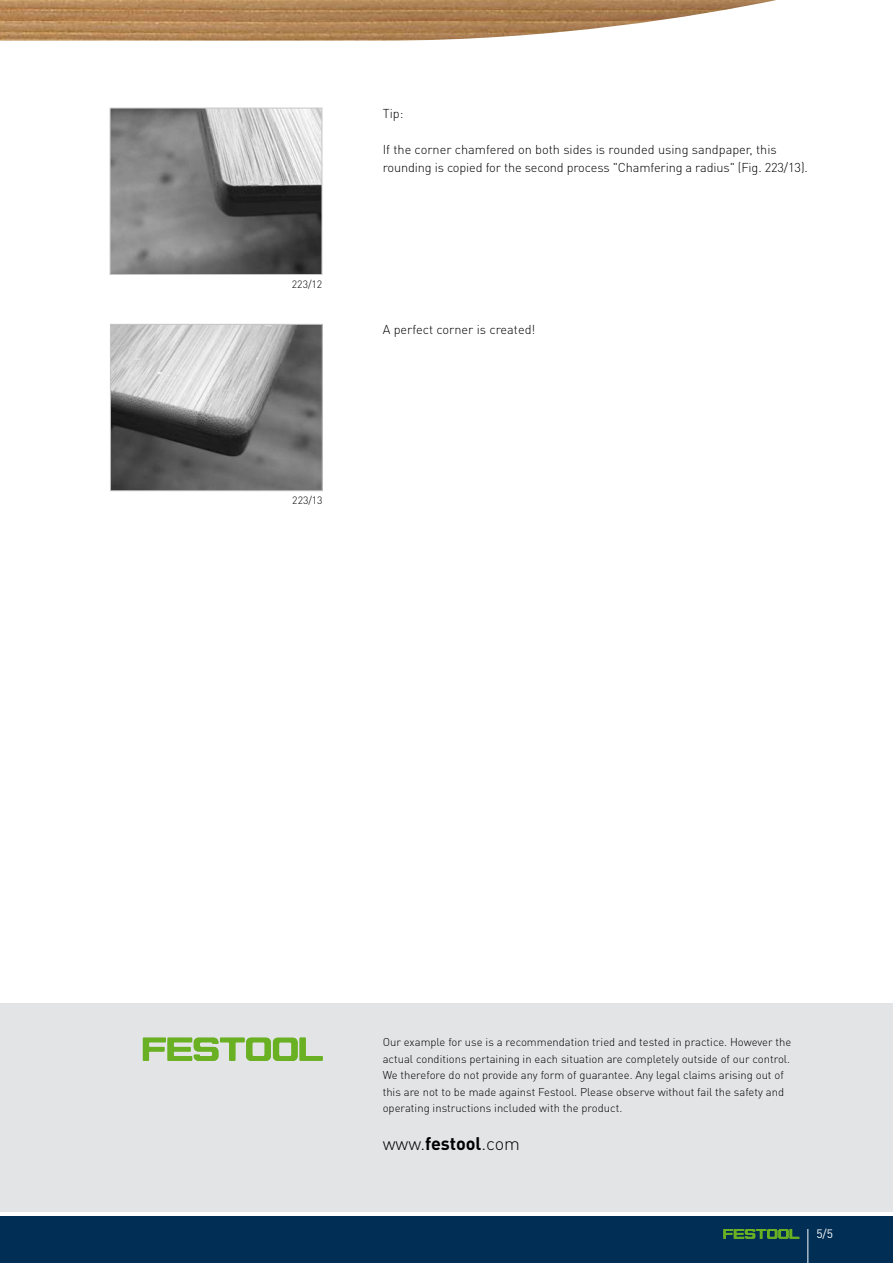
<style>
.page{position:relative;width:893px;height:1263px;background:#fff}
.page>*{position:absolute;margin:0;border:0;box-sizing:border-box;transform-origin:0 0}
.t1{font:300 18px "DIN Pro";color:#000}
.t2{font:300 12.75px/18px "DIN Pro";color:#000}
.t3{font:12px "DIN Pro";color:#fff}
.t4{font:300 11.25px/16.5px "DIN Pro";color:#000}
.t5{font:300 10.5px "DIN Pro";letter-spacing:-.005em;color:#000}
.s1{font-weight:700}
</style>
<div class="page">
<div style="left:0;top:1216px;width:893px;height:47px;background:#002e54"></div>
<svg style="left:723px;top:1229px;width:76px;height:10px"></svg>
<hr style="left:807px;top:1229px;width:1px;height:34px;background:#fff">
<div style="left:0;top:1003px;width:893px;height:209px;background:#e3e4e5"></div>
<svg style="left:143px;top:1037px;width:180px;height:24px"></svg>
<img style="left:0;top:0;width:776px;height:41px">
<img style="left:112px;top:110px;width:208px;height:163px">
<div style="left:110px;top:108px;width:212px;height:167px;border:1px solid #c5c6c8"></div>
<img style="left:112px;top:326px;width:209px;height:163px">
<div style="left:110px;top:324px;width:213px;height:167px;border:1px solid #c5c6c8"></div>
<p class="t5" style="left:292px;top:277px;width:32px">223/12</p>
<p class="t2" style="left:383px;top:104px;width:22px">Tip:</p>
<p class="t2" style="left:383px;top:140px;width:427px">If the corner chamfered on both sides is rounded using sandpaper, this rounding is copied for the second process "Chamfering a radius" (Fig. 223/13).</p>
<p class="t2" style="left:383px;top:320px;width:154px">A perfect corner is created!</p>
<p class="t5" style="left:292px;top:493px;width:32px">223/13</p>
<p class="t4" style="left:383px;top:1033px;width:410px">Our example for use is a recommendation tried and tested in practice. However the actual conditions pertaining in each situation are completely outside of our control.<br>We therefore do not provide any form of guarantee. Any legal claims arising out of this are not to be made against Festool. Please observe without fail the safety and operating instructions included with the product.</p>
<h1 class="t1" style="left:383px;top:1131px;width:139px">www.<span class="s1">festool</span>.com</h1>
<p class="t3" style="left:816px;top:1225px;width:18px">5/5</p>
</div>
